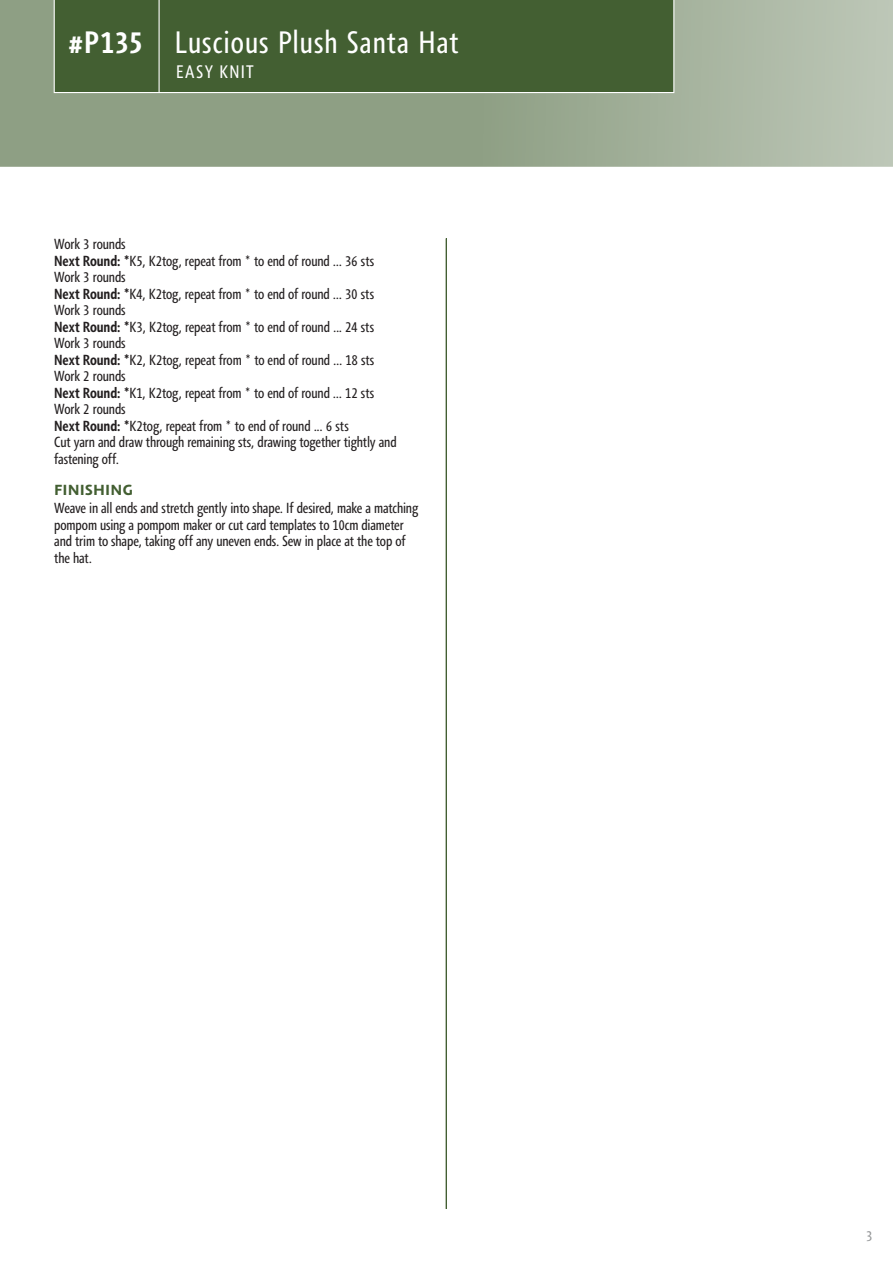
<style>
.page{position:relative;width:893px;height:1263px;background:#fff}
.page>*{position:absolute;margin:0;border:0;box-sizing:border-box;transform-origin:0 0}
.t1{font:condensed 31.8px "Agilita LT Pro";letter-spacing:.03em;color:#fff}
.t2{font:700 condensed 31.8px "Agilita LT Pro";color:#fff}
.t3{font:condensed 18.6px "Agilita LT Pro";letter-spacing:.08em;color:#fff}
.t4{font:condensed 15px/16.5px "Agilita LT Pro";letter-spacing:-.01em;color:#231f20}
.t5{font:700 15px "Agilita LT Pro";letter-spacing:.05em;color:#435f32}
.t6{font:condensed 15px "Agilita LT Pro";color:#949698}
.s1{font-weight:700}
</style>
<div class="page">
<svg style="left:0;top:0;width:893px;height:167px;background:#9eac95"></svg>
<div style="left:54px;top:0;width:620px;height:93px;background:#435f32"></div>
<hr style="left:159px;top:0;width:1px;height:93px;background:#fff">
<hr style="left:446px;top:238px;width:1px;height:971px;background:#435f32">
<h1 class="t2" style="left:69px;top:20px;width:76px">#P135</h1>
<h1 class="t1" style="left:175px;top:21px;width:285px">Luscious Plush Santa Hat</h1>
<p class="t3" style="left:176px;top:59px;width:79px">EASY KNIT</p>
<p class="t4" style="left:54px;top:236px;width:344px">Work 3 rounds<br><span class="s1">Next Round: *</span>K5, K2tog, repeat from * to end of round ... 36 sts Work 3 rounds<br><span class="s1">Next Round: *</span>K4, K2tog, repeat from * to end of round ... 30 sts Work 3 rounds<br><span class="s1">Next Round: *</span>K3, K2tog, repeat from * to end of round ... 24 sts Work 3 rounds<br><span class="s1">Next Round: *</span>K2, K2tog, repeat from * to end of round ... 18 sts Work 2 rounds<br><span class="s1">Next Round: *</span>K1, K2tog, repeat from * to end of round ... 12 sts Work 2 rounds<br><span class="s1">Next Round: *</span>K2tog, repeat from * to end of round ... 6 sts<br>Cut yarn and draw through remaining sts, drawing together tightly and fastening off.</p>
<p class="t5" style="left:54px;top:479px;width:80px">FINISHING</p>
<p class="t4" style="left:54px;top:500px;width:365px">Weave in all ends and stretch gently into shape. If desired, make a matching pompom using a pompom maker or cut card templates to 10cm diameter and trim to shape, taking off any uneven ends. Sew in place at the top of the hat.</p>
<p class="t6" style="left:866px;top:1225px;width:8px">3</p>
</div>
